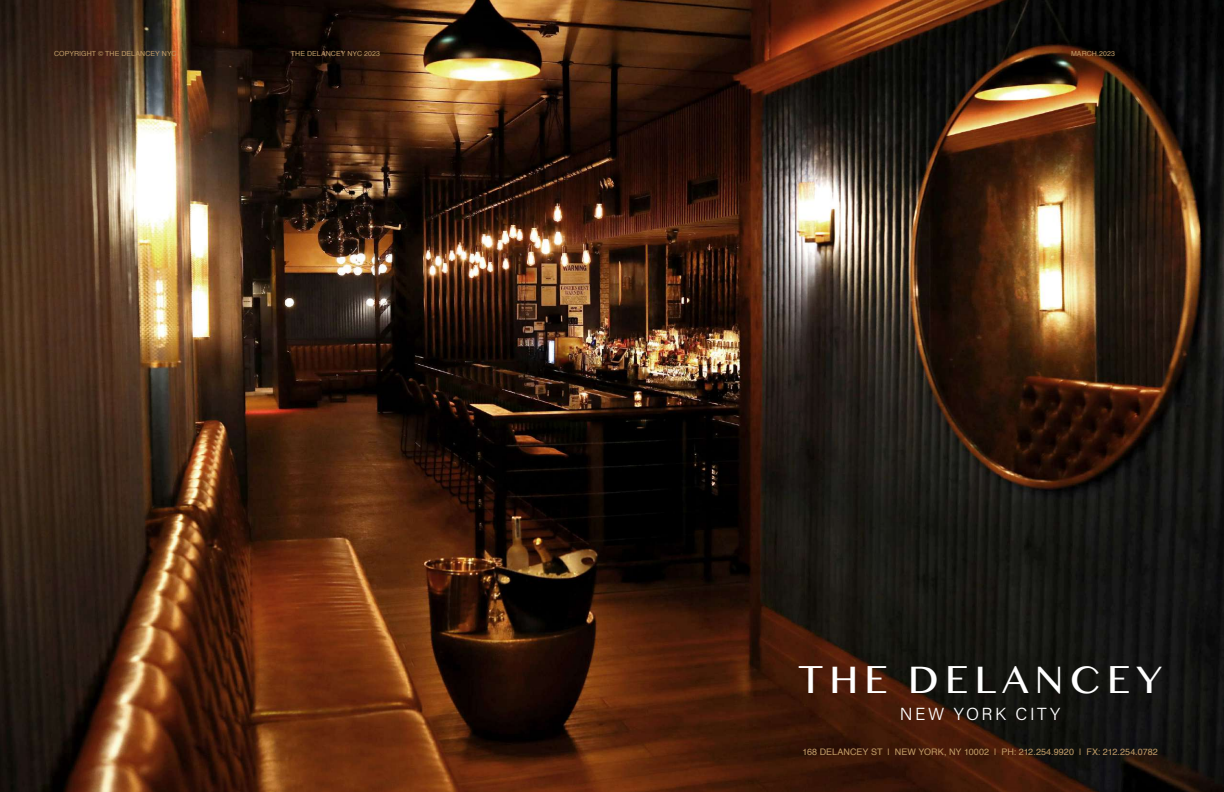
<style>
.page{position:relative;width:1224px;height:792px;background:#fff}
.page>*{position:absolute;margin:0;border:0;box-sizing:border-box;transform-origin:0 0}
.t1{font:41px "Gurmukhi MN";letter-spacing:.14em;color:#fff}
.t2{font:17.5px "Acumin Variable Concept";letter-spacing:.15em;color:#fff}
.t3{font:9px "Helvetica";letter-spacing:.005em;color:#c29d68}
.t4{font:7px "Helvetica";letter-spacing:.015em;color:#c29d68}
</style>
<div class="page">
<img style="left:0;top:0;width:1224px;height:792px">
<p class="t4" style="left:54px;top:49px;width:124px">COPYRIGHT © THE DELANCEY NYC</p>
<p class="t4" style="left:291px;top:49px;width:91px">THE DELANCEY NYC 2023</p>
<p class="t4" style="left:1071px;top:49px;width:46px">MARCH.2023</p>
<h1 class="t1" style="left:798px;top:652px;width:365px">THE DELANCEY</h1>
<h2 class="t2" style="left:900px;top:702px;width:162px">NEW YORK CITY</h2>
<p class="t3" style="left:802px;top:745px;width:357px">168 DELANCEY ST | NEW YORK, NY 10002 | PH: 212.254.9920 | FX: 212.254.0782</p>
</div>
